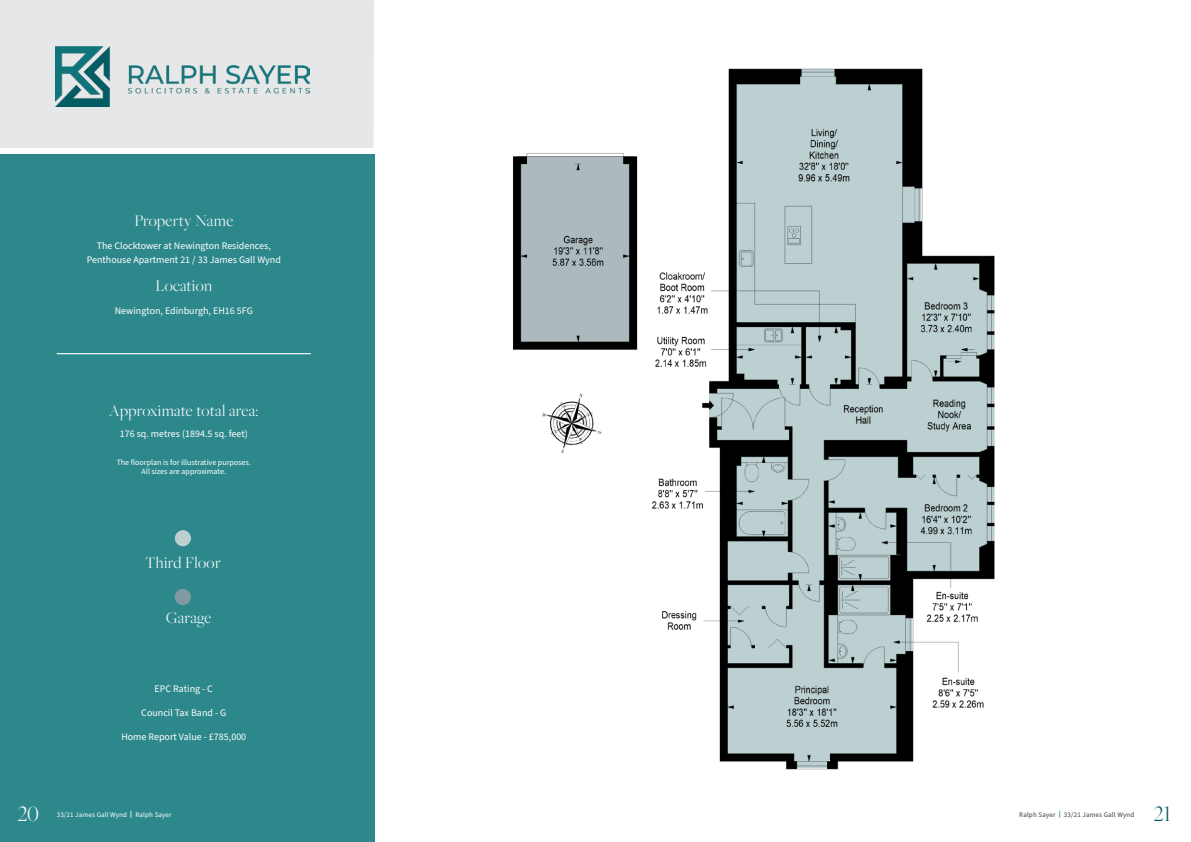
<style>
.page{position:relative;width:1191px;height:842px;background:#fff}
.page>*{position:absolute;margin:0;border:0;box-sizing:border-box;transform-origin:0 0}
.t1{font:300 23px "Freight Big Pro";color:#075d64}
.t2{font:300 23px "Freight Big Pro";color:#fff}
.t3{font:300 17px "Freight Big Pro";letter-spacing:.02em;color:#fff}
.t4{font:10px "Source Sans Pro";color:#fff}
.t5{font:8px "Source Sans Pro";color:#fff}
.t6{font:7px "Source Sans Pro";letter-spacing:.02em;color:#414042}
.t7{font:7px "Source Sans Pro";letter-spacing:.02em;color:#fff}
.s1{font-weight:900}
.s2{font-weight:900;color:#499094}
</style>
<div class="page">
<div style="left:0;top:0;width:374px;height:148px;background:#e6e7e8"></div>
<img style="left:56px;top:47px;width:254px;height:59px">
<img style="left:513px;top:68px;width:482px;height:702px">
<div style="left:0;top:154px;width:374px;height:688px;background:#2d888c"></div>
<div style="left:175px;top:530px;width:16px;height:16px;background:#bccfd1;border-radius:50%"></div>
<div style="left:175px;top:589px;width:16px;height:16px;background:#8199a0;border-radius:50%"></div>
<div style="left:491px;top:76px;width:172px;height:48px;background:#fff"></div>
<div style="left:517px;top:157px;width:117px;height:189px;background:#acbabe"></div>
<svg style="left:729px;top:69px;width:192px;height:193px;background:#97a7a8"></svg>
<svg style="left:729px;top:262px;width:264px;height:311px;background:#9cacad"></svg>
<svg style="left:709px;top:384px;width:44px;height:57px;background:#93a2a3"></svg>
<svg style="left:720px;top:524px;width:192px;height:236px;background:#92a1a3"></svg>
<svg style="left:794px;top:751px;width:34px;height:16px"></svg>
<hr style="left:57px;top:353px;width:254px;height:1px;background:#fff">
<p class="t3" style="left:134px;top:210px;width:100px">Property Name</p>
<p class="t4" style="left:97px;top:239px;width:176px">The Clocktower at Newington Residences,</p>
<p class="t4" style="left:87px;top:253px;width:196px">Penthouse Apartment 21 / 33 James Gall Wynd</p>
<p class="t3" style="left:155px;top:275px;width:58px">Location</p>
<p class="t4" style="left:115px;top:304px;width:140px">Newington, Edinburgh, EH16 5FG</p>
<p class="t3" style="left:109px;top:400px;width:151px">Approximate total area:</p>
<p class="t4" style="left:120px;top:427px;width:129px">176 sq. metres (1894.5 sq. feet)</p>
<p class="t5" style="left:117px;top:457px;width:136px">The floorplan is for illustrative purposes.</p>
<p class="t5" style="left:142px;top:466px;width:86px">All sizes are approximate.</p>
<p class="t3" style="left:145px;top:551px;width:77px">Third Floor</p>
<p class="t3" style="left:166px;top:607px;width:47px">Garage</p>
<p class="t4" style="left:155px;top:682px;width:60px">EPC Rating - C</p>
<p class="t4" style="left:141px;top:706px;width:86px">Council Tax Band - G</p>
<p class="t4" style="left:121px;top:730px;width:126px">Home Report Value - £785,000</p>
<h1 class="t2" style="left:18px;top:798px;width:23px">20</h1>
<p class="t7" style="left:57px;top:810px;width:116px">33/21 James Gall Wynd <span class="s1">|</span> Ralph Sayer</p>
<p class="t6" style="left:1058px;top:810px;width:77px"><span class="s2">|</span> 33/21 James Gall Wynd</p>
<p class="t6" style="left:1019px;top:810px;width:38px">Ralph Sayer</p>
<h1 class="t1" style="left:1154px;top:798px;width:19px">21</h1>
</div>
